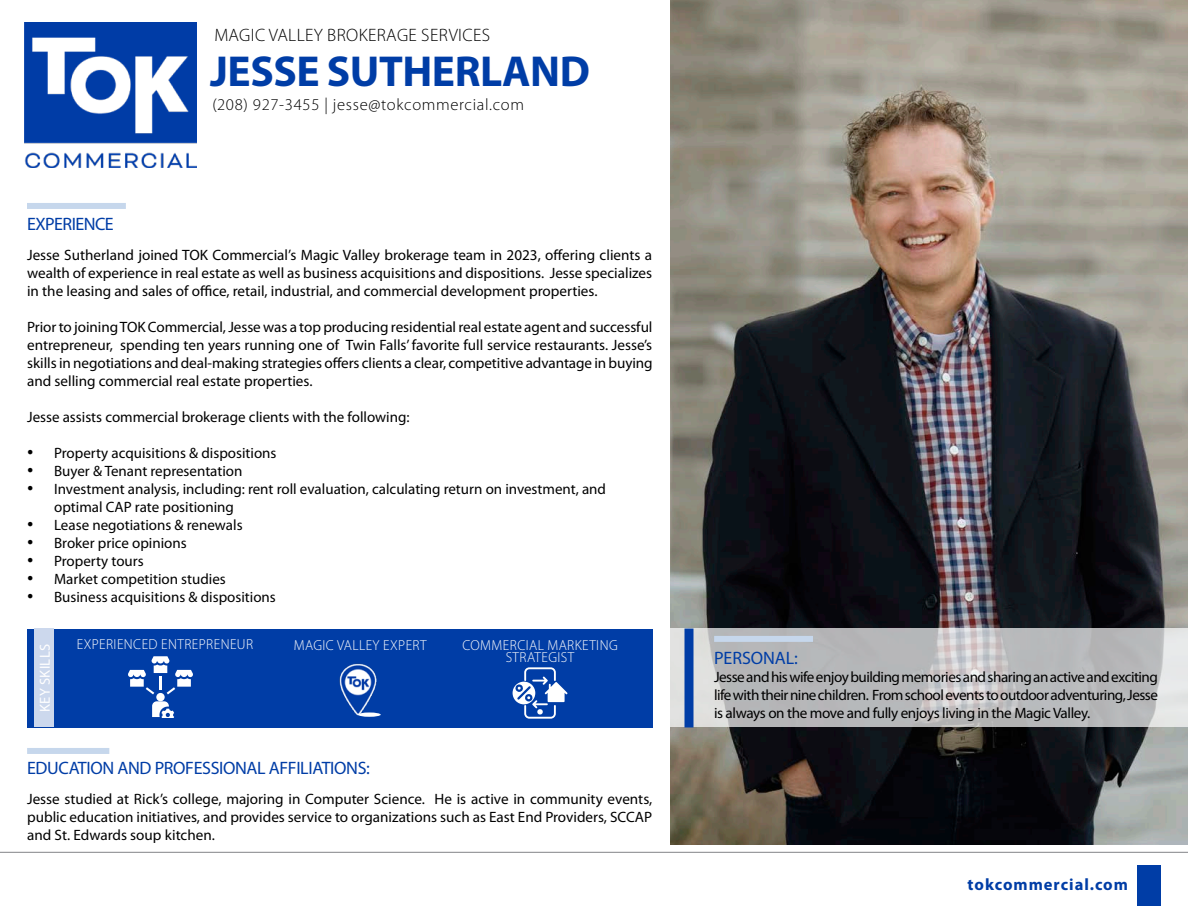
<style>
.page{position:relative;width:1188px;height:918px;background:#fff}
.page>*{position:absolute;margin:0;border:0;box-sizing:border-box;transform-origin:0 0}
.t1{font:700 43.5px "Myriad Pro";letter-spacing:-.01em;color:#003da6}
.t2{font:18px "Myriad Pro";letter-spacing:-.02em;color:#003da6}
.t3{font:300 18px "Myriad Pro";letter-spacing:.02em;color:#000}
.t4{font:300 16.5px "Myriad Pro";letter-spacing:.04em;color:#000}
.t5{font:700 16.5px "Myriad Pro";letter-spacing:.06em;color:#003da6}
.t6{font:15px/18px "Myriad Pro";color:#000;text-align:justify}
.t7{font:300 14.55px/12px "Myriad Pro";letter-spacing:.03em;color:#fff;text-align:center;scale:.96 1}
.t8{font:14.55px "Myriad Pro";letter-spacing:.02em;color:#fff}
.s1{font-family:"Times New Roman";font-size:18px}
</style>
<div class="page">
<img style="left:25px;top:23px;width:171px;height:144px">
<img style="left:670px;top:1px;width:518px;height:843px">
<div style="left:1137px;top:865px;width:24px;height:40px;background:#003da6"></div>
<hr style="left:0;top:852px;width:1188px;height:1px;background:#828487">
<div style="left:27px;top:629px;width:625px;height:99px;background:#003da6"></div>
<div style="left:27px;top:203px;width:99px;height:6px;background:#c6d7ec"></div>
<div style="left:27px;top:748px;width:82px;height:6px;background:#c6d7ec"></div>
<svg style="left:513px;top:667px;width:55px;height:52px"></svg>
<div style="left:156px;top:693px;width:9px;height:8px;background:#fff;border-radius:50%"></div>
<svg style="left:152px;top:701px;width:22px;height:17px"></svg>
<svg style="left:128px;top:656px;width:65px;height:38px"></svg>
<img style="left:339px;top:663px;width:42px;height:54px">
<div style="left:358px;top:712px;width:23px;height:5px;background:#fff;border-radius:50%"></div>
<svg style="left:670px;top:629px;width:518px;height:98px;background:#bfbfc1"></svg>
<div style="left:685px;top:629px;width:9px;height:98px;background:#003da6"></div>
<div style="left:714px;top:636px;width:99px;height:6px;background:#c6d7ec"></div>
<div style="left:34px;top:629px;width:20px;height:98px;background:#ccd8ed"></div>
<p class="t3" style="left:214px;top:25px;width:277px">MAGIC VALLEY BROKERAGE SERVICES</p>
<h1 class="t1" style="left:210px;top:46px;width:382px">JESSE SUTHERLAND</h1>
<p class="t4" style="left:213px;top:96px;width:313px">(208) 927-3455 | jesse@tokcommercial.com</p>
<p class="t2" style="left:27px;top:214px;width:88px">EXPERIENCE</p>
<p class="t6" style="left:27px;top:246px;width:627px">Jesse Sutherland joined TOK Commercial’s Magic Valley brokerage team in 2023, offering clients a wealth of experience in real estate as well as business acquisitions and dispositions. Jesse specializes in the leasing and sales of office, retail, industrial, and commercial development properties.</p>
<p class="t6" style="left:27px;top:318px;width:627px">Prior to joining TOK Commercial, Jesse was a top producing residential real estate agent and successful entrepreneur, spending ten years running one of Twin Falls’ favorite full service restaurants. Jesse’s skills in negotiations and deal-making strategies offers clients a clear, competitive advantage in buying and selling commercial real estate properties.</p>
<p class="t6" style="left:27px;top:408px;width:384px">Jesse assists commercial brokerage clients with the following:</p>
<p class="t6" style="left:27px;top:444px;width:251px"><span class="s1">•</span> Property acquisitions &amp; dispositions</p>
<p class="t6" style="left:27px;top:462px;width:217px"><span class="s1">•</span> Buyer &amp; Tenant representation</p>
<p class="t6" style="left:54px;top:480px;width:553px;text-indent:-27px"><span class="s1">•</span> Investment analysis, including: rent roll evaluation, calculating return on investment, and optimal CAP rate positioning</p>
<p class="t6" style="left:27px;top:516px;width:217px"><span class="s1">•</span> Lease negotiations &amp; renewals</p>
<p class="t6" style="left:27px;top:534px;width:161px"><span class="s1">•</span> Broker price opinions</p>
<p class="t6" style="left:27px;top:552px;width:118px"><span class="s1">•</span> Property tours</p>
<p class="t6" style="left:27px;top:570px;width:200px"><span class="s1">•</span> Market competition studies</p>
<p class="t6" style="left:27px;top:588px;width:250px"><span class="s1">•</span> Business acquisitions &amp; dispositions</p>
<p class="t8" style="left:37px;top:712px;width:69px;rotate:-90deg">KEY SKILLS</p>
<p class="t7" style="left:77px;top:638px;width:185px">EXPERIENCED ENTREPRENEUR</p>
<p class="t7" style="left:294px;top:639px;width:140px">MAGIC VALLEY EXPERT</p>
<p class="t7" style="left:462px;top:639px;width:163px">COMMERCIAL MARKETING<br>STRATEGIST</p>
<p class="t2" style="left:27px;top:758px;width:344px">EDUCATION AND PROFESSIONAL AFFILIATIONS:</p>
<p class="t6" style="left:27px;top:791px;width:627px">Jesse studied at Rick’s college, majoring in Computer Science. He is active in community events, public education initiatives, and provides service to organizations such as East End Providers, SCCAP and St. Edwards soup kitchen.</p>
<p class="t2" style="left:714px;top:648px;width:85px">PERSONAL:</p>
<p class="t6" style="left:714px;top:668px;width:446px">Jesse and his wife enjoy building memories and sharing an active and exciting life with their nine children. From school events to outdoor adventuring, Jesse is always on the move and fully enjoys living in the Magic Valley.</p>
<p class="t5" style="left:968px;top:875px;width:162px">tokcommercial.com</p>
</div>
